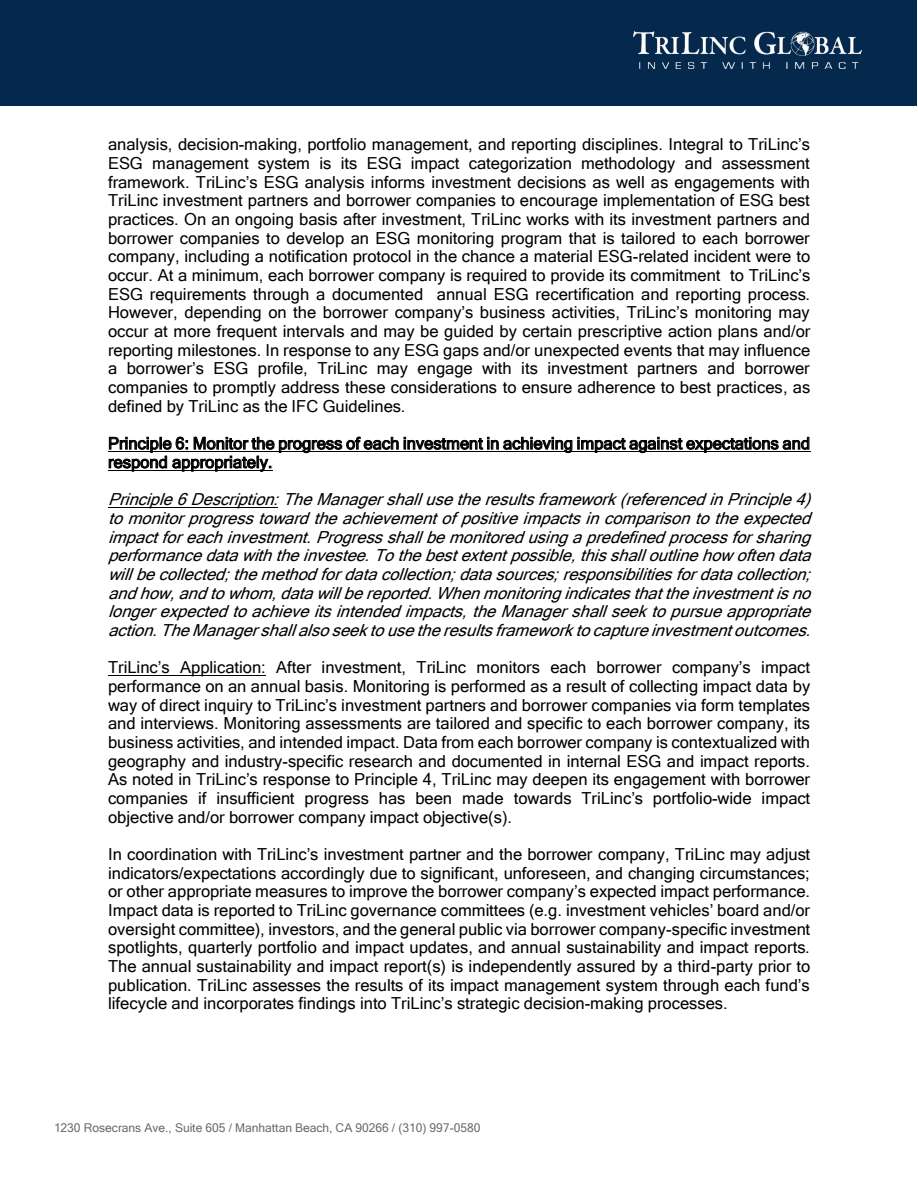
<style>
.page{position:relative;width:918px;height:1188px;background:#fff}
.page>*{position:absolute;margin:0;border:0;box-sizing:border-box;transform-origin:0 0}
.t1{font:16.5px/18.6px "Microsoft Sans Serif";color:#000;text-align:justify}
.t2{font:italic 16.5px/18.6px "Microsoft Sans Serif";color:#000;text-align:justify}
.t3{font:12px "Microsoft Sans Serif";letter-spacing:-.005em;color:#6a6a6a}
</style>
<div class="page">
<div style="left:0;top:0;width:917px;height:106px;background:#05294d"></div>
<img style="left:633px;top:31px;width:228px;height:37px">
<svg style="left:578px;top:437px;width:231px;height:16px"></svg>
<hr style="left:108px;top:451px;width:702px;height:1px;background:#000">
<svg style="left:109px;top:436px;width:463px;height:36px"></svg>
<hr style="left:108px;top:470px;width:164px;height:1px;background:#000">
<hr style="left:108px;top:507px;width:170px;height:1px;background:#000">
<hr style="left:108px;top:675px;width:158px;height:1px;background:#000">
<p class="t1" style="left:108px;top:135px;width:704px">analysis, decision-making, portfolio management, and reporting disciplines. Integral to TriLinc’s ESG management system is its ESG impact categorization methodology and assessment framework. TriLinc’s ESG analysis informs investment decisions as well as engagements with TriLinc investment partners and borrower companies to encourage implementation of ESG best practices. On an ongoing basis after investment, TriLinc works with its investment partners and borrower companies to develop an ESG monitoring program that is tailored to each borrower company, including a notification protocol in the chance a material ESG-related incident were to occur. At a minimum, each borrower company is required to provide its commitment to TriLinc’s ESG requirements through a documented annual ESG recertification and reporting process.<br>However, depending on the borrower company’s business activities, TriLinc’s monitoring may occur at more frequent intervals and may be guided by certain prescriptive action plans and/or reporting milestones. In response to any ESG gaps and/or unexpected events that may influence a borrower’s ESG profile, TriLinc may engage with its investment partners and borrower companies to promptly address these considerations to ensure adherence to best practices, as defined by TriLinc as the IFC Guidelines.</p>
<p class="t1" style="left:108px;top:434px;width:704px">Principle 6: Monitor the progress of each investment in achieving impact against expectations and respond appropriately.</p>
<p class="t2" style="left:108px;top:490px;width:711px">Principle6Description: TheManagershallusetheresultsframework(referencedinPrinciple4) tomonitorprogresstowardtheachievementofpositiveimpactsincomparisontotheexpected impactforeachinvestment.Progressshallbemonitoredusingapredefinedprocessforsharing performancedatawiththeinvestee.Tothebestextentpossible,thisshalloutlinehowoftendata willbecollected;themethodfordatacollection;datasources;responsibilitiesfordatacollection; andhow,andtowhom,datawillbereported.Whenmonitoringindicatesthattheinvestmentisno longerexpectedtoachieveitsintendedimpacts, theManagershallseektopursueappropriate action.TheManagershallalsoseektousetheresultsframeworktocaptureinvestmentoutcomes.</p>
<p class="t1" style="left:108px;top:658px;width:704px">TriLinc’s Application: After investment, TriLinc monitors each borrower company’s impact performance on an annual basis. Monitoring is performed as a result of collecting impact data by way of direct inquiry to TriLinc’s investment partners and borrower companies via form templates and interviews. Monitoring assessments are tailored and specific to each borrower company, its business activities, and intended impact. Data from each borrower company is contextualized with geography and industry-specific research and documented in internal ESG and impact reports.<br>As noted in TriLinc’s response to Principle 4, TriLinc may deepen its engagement with borrower companies if insufficient progress has been made towards TriLinc’s portfolio-wide impact objective and/or borrower company impact objective(s).</p>
<p class="t1" style="left:108px;top:844px;width:704px">In coordination with TriLinc’s investment partner and the borrower company, TriLinc may adjust indicators/expectations accordingly due to significant, unforeseen, and changing circumstances; or other appropriate measures to improve the borrower company’s expected impact performance.<br>Impact data is reported to TriLinc governance committees (e.g. investment vehicles’ board and/or oversight committee), investors, and the general public via borrower company-specific investment spotlights, quarterly portfolio and impact updates, and annual sustainability and impact reports.<br>The annual sustainability and impact report(s) is independently assured by a third-party prior to publication. TriLinc assesses the results of its impact management system through each fund’s lifecycle and incorporates findings into TriLinc’s strategic decision-making processes.</p>
<p class="t3" style="left:54px;top:1120px;width:428px">1230 Rosecrans Ave., Suite 605 / Manhattan Beach, CA 90266 / (310) 997-0580</p>
</div>
